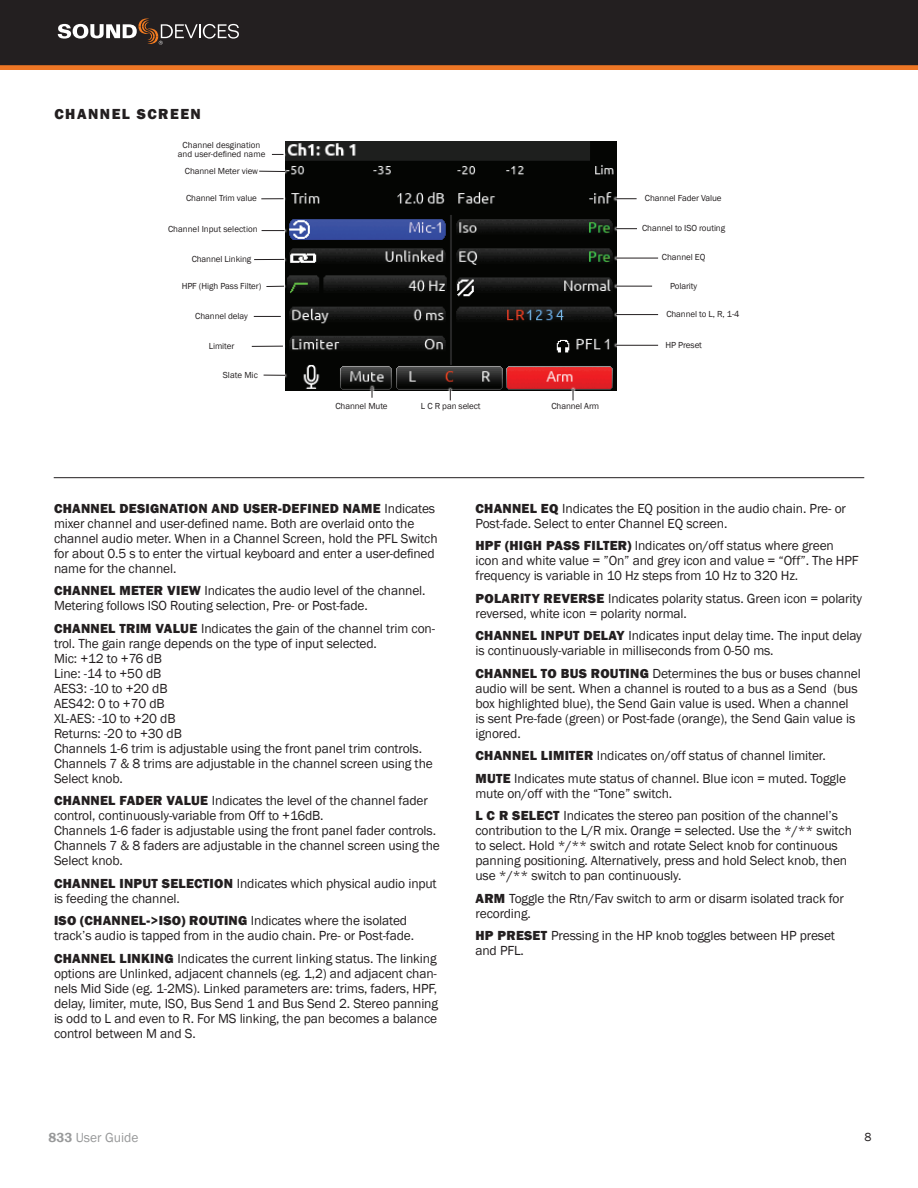
<style>
.page{position:relative;width:918px;height:1188px;background:#fff}
.page>*{position:absolute;margin:0;border:0;box-sizing:border-box;transform-origin:0 0}
.t1{font:800 15px "Franklin Gothic";letter-spacing:.1em;color:#231f20}
.t2{font:13.5px/15px "Franklin Gothic";letter-spacing:-.01em;color:#231f20}
.t3{font:13.5px "Franklin Gothic";color:#98999a}
.t4{font:12px "Franklin Gothic";color:#231f20}
.t5{font:9px/9px "Franklin Gothic";letter-spacing:-.01em;color:#231f20;text-align:center}
.s1{font-weight:800}
.s2{font-weight:600}
</style>
<div class="page">
<svg style="left:0;top:65px;width:918px;height:4px;background:#e37124"></svg>
<div style="left:0;top:0;width:918px;height:65px;background:#231f20"></div>
<svg style="left:58px;top:19px;width:181px;height:26px;background:#57504f"></svg>
<img style="left:285px;top:141px;width:332px;height:249px">
<svg style="left:270px;top:283px;width:17px;height:7px"></svg>
<svg style="left:266px;top:286px;width:18px;height:1px"></svg>
<div style="left:251px;top:256px;width:36px;height:6px;background:#fff"></div>
<hr style="left:254px;top:259px;width:30px;height:1px;background:#231f20">
<svg style="left:613px;top:255px;width:46px;height:6px"></svg>
<hr style="left:616px;top:258px;width:42px;height:1px;background:#231f20">
<svg style="left:613px;top:283px;width:40px;height:6px"></svg>
<hr style="left:616px;top:286px;width:36px;height:1px;background:#231f20">
<svg style="left:613px;top:226px;width:24px;height:6px"></svg>
<svg style="left:616px;top:228px;width:21px;height:1px"></svg>
<svg style="left:613px;top:312px;width:46px;height:6px"></svg>
<hr style="left:616px;top:314px;width:42px;height:1px;background:#231f20">
<svg style="left:613px;top:342px;width:46px;height:6px"></svg>
<hr style="left:616px;top:345px;width:42px;height:1px;background:#231f20">
<svg style="left:253px;top:315px;width:28px;height:2px"></svg>
<svg style="left:254px;top:316px;width:27px;height:1px"></svg>
<svg style="left:251px;top:343px;width:35px;height:7px"></svg>
<hr style="left:252px;top:346px;width:31px;height:1px;background:#231f20">
<svg style="left:261px;top:196px;width:26px;height:6px"></svg>
<svg style="left:261px;top:198px;width:23px;height:1px"></svg>
<svg style="left:259px;top:168px;width:29px;height:7px"></svg>
<svg style="left:259px;top:171px;width:26px;height:1px"></svg>
<svg style="left:271px;top:152px;width:15px;height:5px"></svg>
<svg style="left:272px;top:154px;width:12px;height:1px"></svg>
<svg style="left:369px;top:384px;width:6px;height:14px"></svg>
<svg style="left:447px;top:386px;width:6px;height:15px"></svg>
<svg style="left:570px;top:386px;width:6px;height:15px"></svg>
<svg style="left:613px;top:196px;width:24px;height:6px"></svg>
<svg style="left:616px;top:198px;width:21px;height:1px"></svg>
<svg style="left:261px;top:228px;width:26px;height:6px"></svg>
<svg style="left:262px;top:230px;width:23px;height:1px"></svg>
<svg style="left:263px;top:372px;width:25px;height:7px"></svg>
<svg style="left:264px;top:375px;width:21px;height:1px"></svg>
<hr style="left:54px;top:477px;width:810px;height:1px;background:#231f20">
<p class="t1" style="left:54px;top:104px;width:148px">CHANNEL SCREEN</p>
<p class="t5" style="left:178px;top:140px;width:89px">Channel desgination and user-defined name</p>
<p class="t5" style="left:185px;top:166px;width:75px">Channel Meter view</p>
<p class="t5" style="left:186px;top:193px;width:72px">Channel Trim value</p>
<p class="t5" style="left:168px;top:225px;width:91px">Channel Input selection</p>
<p class="t5" style="left:645px;top:193px;width:78px">Channel Fader Value</p>
<p class="t5" style="left:642px;top:223px;width:85px">Channel to ISO routing</p>
<p class="t5" style="left:192px;top:254px;width:61px">Channel Linking</p>
<p class="t5" style="left:662px;top:253px;width:45px">Channel EQ</p>
<p class="t5" style="left:182px;top:282px;width:81px">HPF (High Pass Filter)</p>
<p class="t5" style="left:670px;top:282px;width:29px">Polarity</p>
<p class="t5" style="left:195px;top:312px;width:54px">Channel delay</p>
<p class="t5" style="left:666px;top:310px;width:75px">Channel to L, R, 1-4</p>
<p class="t5" style="left:209px;top:342px;width:27px">Limiter</p>
<p class="t5" style="left:665px;top:341px;width:38px">HP Preset</p>
<p class="t5" style="left:223px;top:371px;width:37px">Slate Mic</p>
<p class="t5" style="left:336px;top:402px;width:54px">Channel Mute</p>
<p class="t5" style="left:421px;top:402px;width:61px">L C R pan select</p>
<p class="t5" style="left:551px;top:402px;width:49px">Channel Arm</p>
<p class="t2" style="left:54px;top:501px;width:385px"><span class="s1">CHANNEL DESIGNATION AND USER-DEFINED NAME</span> Indicates mixer channel and user-defined name. Both are overlaid onto the channel audio meter. When in a Channel Screen, hold the PFL Switch for about 0.5 s to enter the virtual keyboard and enter a user-defined name for the channel.</p>
<p class="t2" style="left:54px;top:584px;width:373px"><span class="s1">CHANNEL METER VIEW</span> Indicates the audio level of the channel.<br>Metering follows ISO Routing selection, Pre- or Post-fade.</p>
<p class="t2" style="left:54px;top:621px;width:383px"><span class="s1">CHANNEL TRIM VALUE</span> Indicates the gain of the channel trim con&shy;trol. The gain range depends on the type of input selected.<br>Mic: +12 to +76 dB<br>Line: -14 to +50 dB<br>AES3: -10 to +20 dB<br>AES42: 0 to +70 dB<br>XL-AES: -10 to +20 dB<br>Returns: -20 to +30 dB<br>Channels 1-6 trim is adjustable using the front panel trim controls.<br>Channels 7 &amp; 8 trims are adjustable in the channel screen using the Select knob.</p>
<p class="t2" style="left:54px;top:794px;width:387px"><span class="s1">CHANNEL FADER VALUE</span> Indicates the level of the channel fader control, continuously-variable from Off to +16dB.<br>Channels 1-6 fader is adjustable using the front panel fader controls.<br>Channels 7 &amp; 8 faders are adjustable in the channel screen using the Select knob.</p>
<p class="t2" style="left:54px;top:876px;width:384px"><span class="s1">CHANNEL INPUT SELECTION</span> Indicates which physical audio input is feeding the channel.</p>
<p class="t2" style="left:54px;top:914px;width:362px"><span class="s1">ISO (CHANNEL-&gt;ISO) ROUTING</span> Indicates where the isolated track’s audio is tapped from in the audio chain. Pre- or Post-fade.</p>
<p class="t2" style="left:54px;top:951px;width:386px;text-align:justify"><span class="s1">CHANNEL LINKING</span> Indicates the current linking status. The linking options are Unlinked, adjacent channels (eg. 1,2) and adjacent chan&shy;nels Mid Side (eg. 1-2MS). Linked parameters are: trims, faders, HPF, delay, limiter, mute, ISO, Bus Send 1 and Bus Send 2. Stereo panning is odd to L and even to R. For MS linking, the pan becomes a balance control between M and S.</p>
<p class="t2" style="left:475px;top:501px;width:372px"><span class="s1">CHANNEL EQ</span> Indicates the EQ position in the audio chain. Pre- or<br>Post-fade. Select to enter Channel EQ screen.</p>
<p class="t2" style="left:475px;top:539px;width:385px"><span class="s1">HPF (HIGH PASS FILTER)</span> Indicates on/off status where green icon and white value = ”On” and grey icon and value = “Off”. The HPF frequency is variable in 10 Hz steps from 10 Hz to 320 Hz.</p>
<p class="t2" style="left:475px;top:591px;width:388px"><span class="s1">POLARITY REVERSE</span> Indicates polarity status. Green icon = polarity reversed, white icon = polarity normal.</p>
<p class="t2" style="left:475px;top:629px;width:388px"><span class="s1">CHANNEL INPUT DELAY</span> Indicates input delay time. The input delay is continuously-variable in milliseconds from 0-50 ms.</p>
<p class="t2" style="left:475px;top:666px;width:387px"><span class="s1">CHANNEL TO BUS ROUTING</span> Determines the bus or buses channel audio will be sent. When a channel is routed to a bus as a Send (bus box highlighted blue), the Send Gain value is used. When a channel is sent Pre-fade (green) or Post-fade (orange), the Send Gain value is ignored.</p>
<p class="t2" style="left:475px;top:745px;width:372px;line-height:22.5px"><span class="s1">CHANNEL LIMITER</span> Indicates on/off status of channel limiter.<br><span class="s1">MUTE</span> Indicates mute status of channel. Blue icon = muted. Toggle</p>
<p class="t2" style="left:475px;top:782px;width:364px;line-height:22.5px">mute on/off with the “Tone” switch.<br><span class="s1">L C R SELECT</span> Indicates the stereo pan position of the channel’s</p>
<p class="t2" style="left:475px;top:824px;width:378px">contribution to the L/R mix. Orange = selected. Use the */** switch to select. Hold */** switch and rotate Select knob for continuous panning positioning. Alternatively, press and hold Select knob, then use */** switch to pan continuously.</p>
<p class="t2" style="left:475px;top:891px;width:370px"><span class="s1">ARM</span> Toggle the Rtn/Fav switch to arm or disarm isolated track for recording.</p>
<p class="t2" style="left:475px;top:929px;width:361px"><span class="s1">HP PRESET</span> Pressing in the HP knob toggles between HP preset and PFL.</p>
<p class="t3" style="left:49px;top:1130px;width:91px"><span class="s2">833</span> User Guide</p>
<p class="t4" style="left:864px;top:1130px;width:9px">8</p>
</div>
